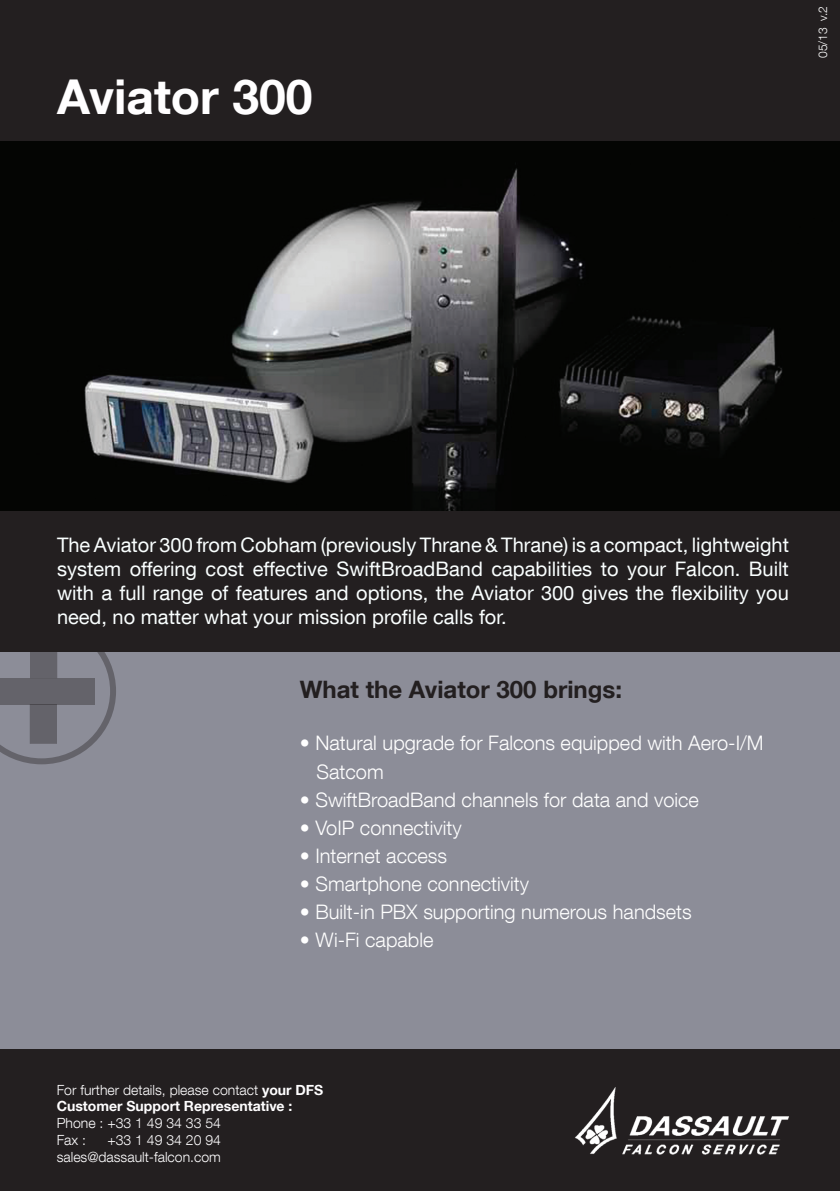
<style>
.page{position:relative;width:840px;height:1191px;background:#fff}
.page>*{position:absolute;margin:0;border:0;box-sizing:border-box;transform-origin:0 0}
.t1{font:700 48px "Helvetica Neue LT Com";color:#fffeff}
.t2{font:700 24px "Helvetica Neue LT Com";color:#231f20}
.t3{font:20px/24px "Helvetica Neue LT Com";color:#faffff;text-align:justify}
.t4{font:300 20px "Helvetica Neue LT Com";color:#fff}
.t5{font:300 14px/16.8px "Helvetica Neue LT Com";color:#fffeff}
.t6{font:300 12px "Helvetica Neue LT Com";color:#fff}
.s1{font-weight:700}
</style>
<div class="page">
<div style="left:0;top:0;width:839px;height:1191px;background:#8c8d98"></div>
<div style="left:0;top:0;width:839px;height:142px;background:#231f20"></div>
<div style="left:0;top:1049px;width:839px;height:142px;background:#231f20"></div>
<div style="left:0;top:510px;width:839px;height:142px;background:#231f20"></div>
<svg style="left:0;top:652px;width:116px;height:112px"></svg>
<svg style="left:32px;top:652px;width:23px;height:24px"></svg>
<div style="left:30px;top:626px;width:27px;height:52px;border:1px solid #231f20"></div>
<img style="left:575px;top:1087px;width:214px;height:68px">
<img style="left:0;top:142px;width:839px;height:368px">
<p class="t1" style="left:57px;top:66px;width:257px">Aviator 300</p>
<p class="t6" style="left:815px;top:58px;width:54px;rotate:-90deg">05/13 v.2</p>
<p class="t3" style="left:57px;top:533px;width:733px">The Aviator 300 from Cobham (previously Thrane &amp; Thrane) is a compact, lightweight system offering cost effective SwiftBroadBand capabilities to your Falcon. Built with a full range of features and options, the Aviator 300 gives the flexibility you need, no matter what your mission profile calls for.</p>
<p class="t2" style="left:300px;top:675px;width:323px">What the Aviator 300 brings:</p>
<p class="t4" style="left:300px;top:731px;width:465px">• Natural upgrade for Falcons equipped with Aero-I/M</p>
<p class="t4" style="left:316px;top:759px;width:69px">Satcom</p>
<p class="t4" style="left:300px;top:787px;width:400px">• SwiftBroadBand channels for data and voice</p>
<p class="t4" style="left:300px;top:815px;width:163px">• VoIP connectivity</p>
<p class="t4" style="left:300px;top:843px;width:149px">• Internet access</p>
<p class="t4" style="left:300px;top:871px;width:230px">• Smartphone connectivity</p>
<p class="t4" style="left:300px;top:899px;width:393px">• Built-in PBX supporting numerous handsets</p>
<p class="t4" style="left:300px;top:927px;width:135px">• Wi-Fi capable</p>
<p class="t5" style="left:57px;top:1081px;width:268px">For further details, please contact <span class="s1">your DFS<br>Customer Support Representative :<br></span>Phone : +33 1 49 34 33 54<br>Fax :</p>
<p class="t5" style="left:57px;top:1131px;width:166px;text-align:right">+33 1 49 34 20 94 sales@dassault-falcon.com</p>
</div>
